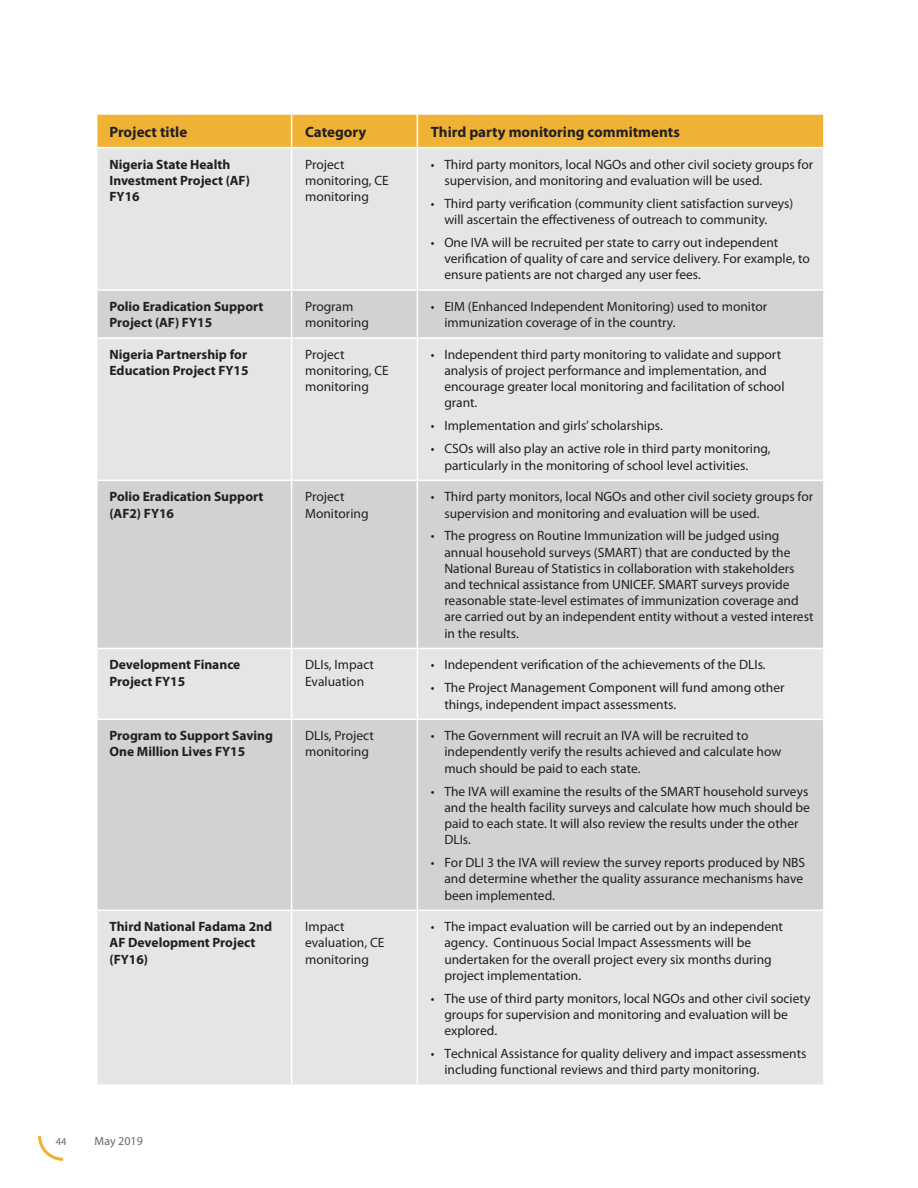
<style>
.page{position:relative;width:918px;height:1188px;background:#fff}
.page>*{position:absolute;margin:0;border:0;box-sizing:border-box;transform-origin:0 0}
.t1{font:700 15px "Myriad Pro";color:#231f20}
.t2{font:13.5px/16.2px "Myriad Pro";color:#231f20}
.t3{font:700 13.5px/16.2px "Myriad Pro";color:#231f20}
.t4{font:12px "Myriad Pro";color:#62696d}
.t5{font:10.5px "Myriad Pro";color:#62696d}
</style>
<div class="page">
<svg style="left:38px;top:1136px;width:25px;height:25px"></svg>
<div style="left:98px;top:115px;width:725px;height:32px;background:#efb235"></div>
<div style="left:98px;top:148px;width:725px;height:936px;background:#e6e5e6"></div>
<svg style="left:98px;top:291px;width:725px;height:619px;background:#d9d8d9"></svg>
<svg style="left:96px;top:115px;width:2px;height:33px"></svg>
<svg style="left:97px;top:148px;width:1px;height:141px"></svg>
<svg style="left:97px;top:290px;width:1px;height:48px"></svg>
<svg style="left:97px;top:339px;width:1px;height:141px"></svg>
<svg style="left:97px;top:481px;width:1px;height:167px"></svg>
<svg style="left:97px;top:649px;width:1px;height:70px"></svg>
<svg style="left:97px;top:720px;width:1px;height:190px"></svg>
<svg style="left:97px;top:911px;width:1px;height:173px"></svg>
<hr style="left:417px;top:115px;width:1px;height:32px;background:#fff">
<hr style="left:417px;top:148px;width:1px;height:141px;background:#fff">
<hr style="left:417px;top:291px;width:1px;height:46px;background:#fff">
<hr style="left:417px;top:339px;width:1px;height:141px;background:#fff">
<hr style="left:417px;top:481px;width:1px;height:167px;background:#fff">
<hr style="left:417px;top:649px;width:1px;height:70px;background:#fff">
<hr style="left:417px;top:720px;width:1px;height:190px;background:#fff">
<hr style="left:417px;top:911px;width:1px;height:173px;background:#fff">
<hr style="left:291px;top:115px;width:1px;height:32px;background:#fff">
<hr style="left:291px;top:148px;width:1px;height:141px;background:#fff">
<hr style="left:98px;top:289px;width:194px;height:2px;background:#fff">
<hr style="left:292px;top:289px;width:125px;height:2px;background:#fff">
<hr style="left:291px;top:291px;width:1px;height:46px;background:#fff">
<hr style="left:417px;top:289px;width:406px;height:2px;background:#fff">
<hr style="left:98px;top:337px;width:194px;height:2px;background:#fff">
<hr style="left:292px;top:337px;width:125px;height:2px;background:#fff">
<hr style="left:291px;top:339px;width:1px;height:141px;background:#fff">
<hr style="left:417px;top:337px;width:406px;height:2px;background:#fff">
<hr style="left:98px;top:480px;width:194px;height:1px;background:#fff">
<hr style="left:292px;top:480px;width:125px;height:1px;background:#fff">
<hr style="left:291px;top:481px;width:1px;height:167px;background:#fff">
<hr style="left:417px;top:480px;width:406px;height:1px;background:#fff">
<hr style="left:98px;top:648px;width:194px;height:1px;background:#fff">
<hr style="left:292px;top:648px;width:125px;height:1px;background:#fff">
<hr style="left:291px;top:649px;width:1px;height:70px;background:#fff">
<hr style="left:417px;top:648px;width:406px;height:1px;background:#fff">
<hr style="left:98px;top:719px;width:194px;height:1px;background:#fff">
<hr style="left:292px;top:719px;width:125px;height:1px;background:#fff">
<hr style="left:291px;top:720px;width:1px;height:190px;background:#fff">
<hr style="left:417px;top:719px;width:406px;height:1px;background:#fff">
<hr style="left:98px;top:910px;width:194px;height:1px;background:#fff">
<hr style="left:292px;top:910px;width:125px;height:1px;background:#fff">
<hr style="left:291px;top:911px;width:1px;height:173px;background:#fff">
<hr style="left:417px;top:910px;width:406px;height:1px;background:#fff">
<p class="t1" style="left:110px;top:122px;width:79px">Project title</p>
<p class="t1" style="left:305px;top:122px;width:63px">Category</p>
<p class="t1" style="left:431px;top:122px;width:250px">Third party monitoring commitments</p>
<p class="t3" style="left:110px;top:155px;width:142px">Nigeria State Health<br>Investment Project (AF)<br>FY16</p>
<p class="t2" style="left:305px;top:156px;width:85px">Project monitoring, CE monitoring</p>
<p class="t2" style="left:444px;top:156px;width:370px;text-indent:-14px">• Third party monitors, local NGOs and other civil society groups for supervision, and monitoring and evaluation will be used.</p>
<p class="t2" style="left:444px;top:195px;width:350px;text-indent:-14px">• Third party verification (community client satisfaction surveys) will ascertain the effectiveness of outreach to community.</p>
<p class="t2" style="left:444px;top:234px;width:367px;text-indent:-13px">• One IVA will be recruited per state to carry out independent verification of quality of care and service delivery. For example, to ensure patients are not charged any user fees.</p>
<p class="t3" style="left:109px;top:298px;width:156px">Polio Eradication Support<br>Project (AF) FY15</p>
<p class="t2" style="left:305px;top:298px;width:65px">Program monitoring</p>
<p class="t2" style="left:444px;top:298px;width:324px;text-indent:-14px">• EIM (Enhanced Independent Monitoring) used to monitor immunization coverage of in the country.</p>
<p class="t3" style="left:110px;top:346px;width:141px">Nigeria Partnership for<br>Education Project FY15</p>
<p class="t2" style="left:305px;top:346px;width:85px">Project monitoring, CE monitoring</p>
<p class="t2" style="left:444px;top:346px;width:342px;text-indent:-13px">• Independent third party monitoring to validate and support analysis of project performance and implementation, and encourage greater local monitoring and facilitation of school grant.</p>
<p class="t2" style="left:431px;top:418px;width:233px">• Implementation and girls’ scholarships.</p>
<p class="t2" style="left:444px;top:441px;width:328px;text-indent:-14px">• CSOs will also play an active role in third party monitoring, particularly in the monitoring of school level activities.</p>
<p class="t3" style="left:110px;top:488px;width:156px">Polio Eradication Support (AF2) FY16</p>
<p class="t2" style="left:305px;top:488px;width:65px">Project<br>Monitoring</p>
<p class="t2" style="left:444px;top:488px;width:370px;text-indent:-14px">• Third party monitors, local NGOs and other civil society groups for supervision and monitoring and evaluation will be used.</p>
<p class="t2" style="left:444px;top:528px;width:371px;text-indent:-14px">• The progress on Routine Immunization will be judged using annual household surveys (SMART) that are conducted by the National Bureau of Statistics in collaboration with stakeholders and technical assistance from UNICEF. SMART surveys provide reasonable state-level estimates of immunization coverage and are carried out by an independent entity without a vested interest in the results.</p>
<p class="t3" style="left:110px;top:656px;width:132px">Development Finance<br>Project FY15</p>
<p class="t2" style="left:305px;top:657px;width:70px">DLIs, Impact<br>Evaluation</p>
<p class="t2" style="left:431px;top:657px;width:336px">• Independent verification of the achievements of the DLIs.</p>
<p class="t2" style="left:444px;top:679px;width:342px;text-indent:-14px">• The Project Management Component will fund among other things, independent impact assessments.</p>
<p class="t3" style="left:110px;top:727px;width:165px">Program to Support Saving<br>One Million Lives FY15</p>
<p class="t2" style="left:305px;top:727px;width:70px">DLIs, Project monitoring</p>
<p class="t3" style="left:110px;top:918px;width:164px">Third National Fadama 2nd<br>AF Development Project (FY16)</p>
<p class="t2" style="left:305px;top:918px;width:81px">Impact evaluation, CE monitoring</p>
<p class="t5" style="left:56px;top:1135px;width:12px">44</p>
<p class="t4" style="left:95px;top:1133px;width:50px">May 2019</p>
<p class="t2" style="left:444px;top:727px;width:339px;text-indent:-14px">• The Government will recruit an IVA will be recruited to independently verify the results achieved and calculate how much should be paid to each state.</p>
<p class="t2" style="left:444px;top:783px;width:367px;text-indent:-14px">• The IVA will examine the results of the SMART household surveys and the health facility surveys and calculate how much should be paid to each state. It will also review the results under the other DLIs.</p>
<p class="t2" style="left:444px;top:854px;width:362px;text-indent:-14px">• For DLI 3 the IVA will review the survey reports produced by NBS and determine whether the quality assurance mechanisms have been implemented.</p>
<p class="t2" style="left:444px;top:918px;width:340px;text-indent:-14px">• The impact evaluation will be carried out by an independent agency. Continuous Social Impact Assessments will be undertaken for the overall project every six months during project implementation.</p>
<p class="t2" style="left:444px;top:990px;width:368px;text-indent:-14px">• The use of third party monitors, local NGOs and other civil society groups for supervision and monitoring and evaluation will be explored.</p>
<p class="t2" style="left:444px;top:1045px;width:364px;text-indent:-14px">• Technical Assistance for quality delivery and impact assessments including functional reviews and third party monitoring.</p>
</div>
